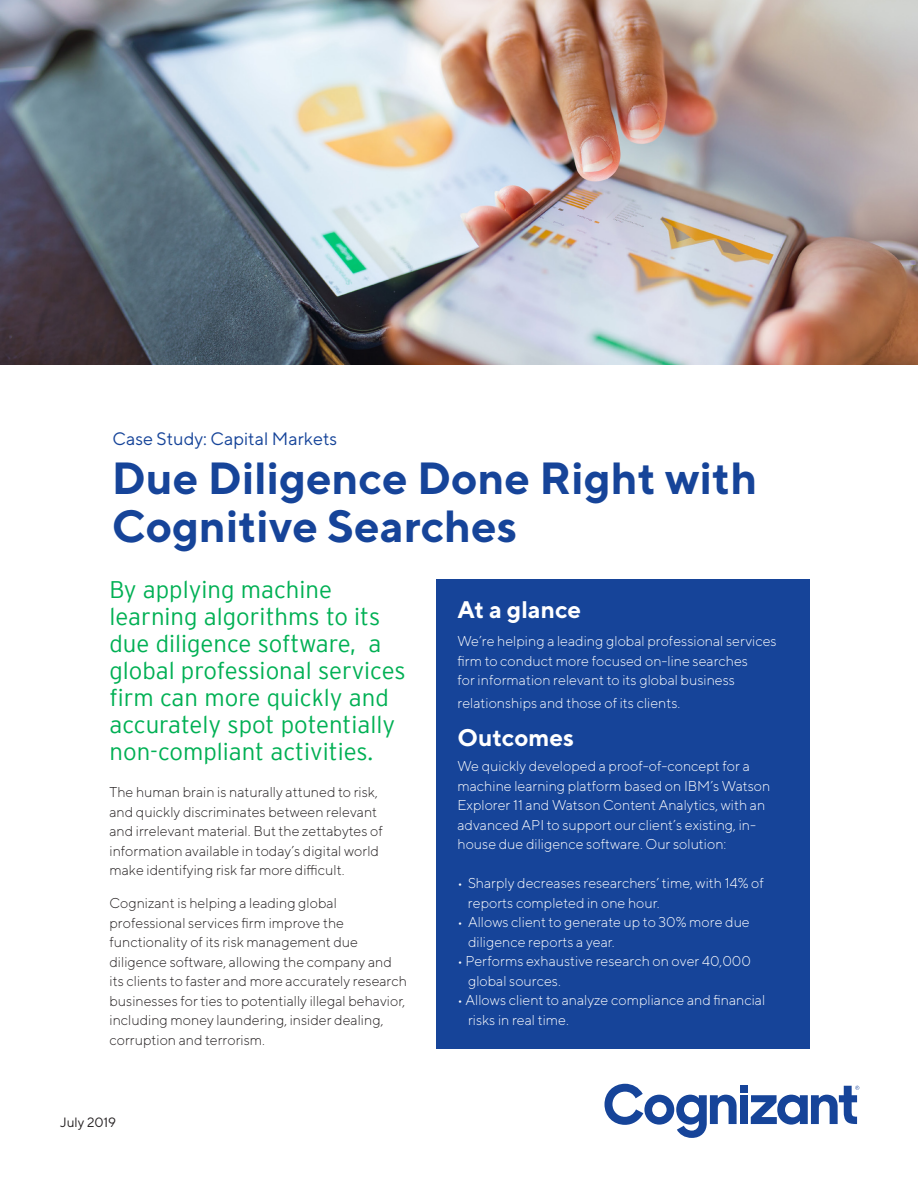
<style>
.page{position:relative;width:918px;height:1188px;background:#fff}
.page>*{position:absolute;margin:0;border:0;box-sizing:border-box;transform-origin:0 0}
.t1{font:700 45px/48px "TT Norms";color:#164499}
.t2{font:300 24px/27px "Interstate";color:#00b054}
.t3{font:700 24px "TT Norms";color:#fff}
.t4{font:18px "TT Norms";color:#164499}
.t5{font:300 14.25px/19.5px "TT Norms";color:#fff}
.t6{font:300 14.25px/19.5px "TT Norms";color:#231f20}
.t7{font:13.5px "TT Norms";color:#231f20}
</style>
<div class="page">
<img style="left:1px;top:1px;width:917px;height:363px">
<div style="left:436px;top:579px;width:373px;height:469px;background:#164499"></div>
<svg style="left:605px;top:1084px;width:132px;height:54px"></svg>
<div style="left:740px;top:1086px;width:8px;height:7px;background:#164499"></div>
<div style="left:740px;top:1095px;width:8px;height:29px;background:#164499"></div>
<svg style="left:751px;top:1086px;width:108px;height:39px"></svg>
<p class="t4" style="left:112px;top:427px;width:226px">Case Study: Capital Markets</p>
<p class="t1" style="left:112px;top:453px;width:647px">Due Diligence Done Right with<br>Cognitive Searches</p>
<p class="t2" style="left:110px;top:576px;width:298px">By applying machine learning algorithms to its due diligence software, a global professional services firm can more quickly and accurately spot potentially non-compliant activities.</p>
<p class="t6" style="left:110px;top:782px;width:275px">The human brain is naturally attuned to risk, and quickly discriminates between relevant and irrelevant material. But the zettabytes of information available in today’s digital world make identifying risk far more difficult.</p>
<p class="t6" style="left:110px;top:893px;width:299px">Cognizant is helping a leading global professional services firm improve the functionality of its risk management due diligence software, allowing the company and its clients to faster and more accurately research businesses for ties to potentially illegal behavior, including money laundering, insider dealing, corruption and terrorism.</p>
<p class="t7" style="left:60px;top:1114px;width:58px">July 2019</p>
<p class="t3" style="left:458px;top:594px;width:125px">At a glance</p>
<p class="t5" style="left:458px;top:631px;width:321px">We’re helping a leading global professional services firm to conduct more focused on-line searches<br>for information relevant to its global business</p>
<p class="t5" style="left:458px;top:693px;width:224px">relationships and those of its clients.</p>
<p class="t3" style="left:458px;top:722px;width:118px">Outcomes</p>
<p class="t5" style="left:458px;top:756px;width:314px">We quickly developed a proof-of-concept for a machine learning platform based on IBM’s Watson Explorer 11 and Watson Content Analytics, with an advanced API to support our client’s existing, in&shy;house due diligence software. Our solution:</p>
<p class="t5" style="left:468px;top:873px;width:297px;text-indent:-10px">• Sharply decreases researchers’ time, with 14% of reports completed in one hour.</p>
<p class="t5" style="left:468px;top:912px;width:283px;text-indent:-10px">• Allows client to generate up to 30% more due diligence reports a year.</p>
<p class="t5" style="left:468px;top:951px;width:285px;text-indent:-11px">• Performs exhaustive research on over 40,000 global sources.</p>
<p class="t5" style="left:468px;top:990px;width:299px;text-indent:-11px">• Allows client to analyze compliance and financial risks in real time.</p>
</div>
